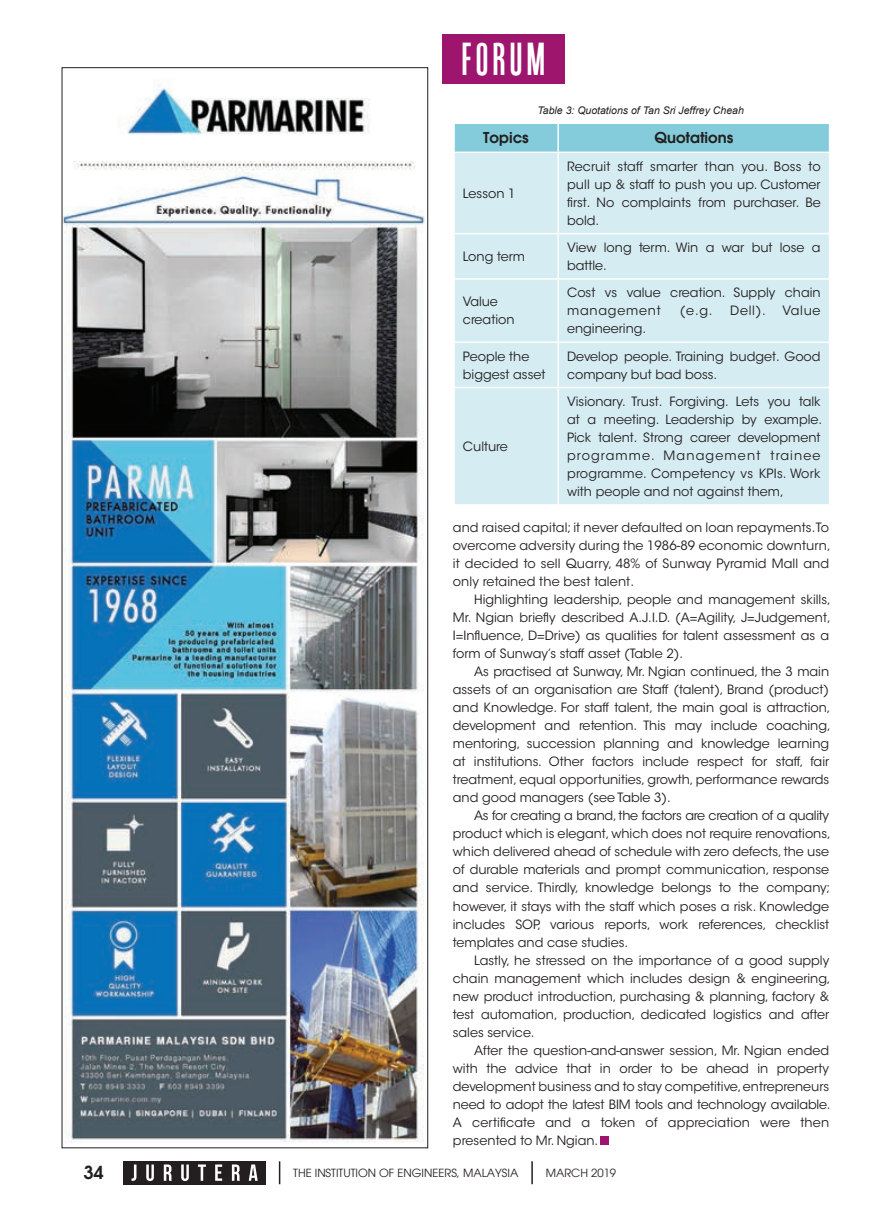
<style>
.page{position:relative;width:893px;height:1212px;background:#fff}
.page>*{position:absolute;margin:0;border:0;box-sizing:border-box;transform-origin:0 0}
.t1{font:45px "Tandelle";letter-spacing:.1em;color:#fff}
.t2{font:600 18px "Avant Garde";color:#231f20}
.A_title_new{font:600 15px "Avant Garde";color:#231f20}
.Article_subparagraph{font:12.75px/18px "ITC Avant Garde Std";color:#231f20;text-align:justify}
.A_title_new-2{font:12.75px/18px "ITC Avant Garde Std";color:#231f20}
.t3{font:11.25px "Avant Garde";color:#231f20}
.Article_paragraph{font:italic 10.5px "Arial";color:#231f20}
</style>
<div class="page">
<div style="left:123px;top:1161px;width:143px;height:23px;background:#231f20"></div>
<svg style="left:132px;top:1164px;width:126px;height:17px"></svg>
<svg style="left:279px;top:1161px;width:1px;height:23px"></svg>
<hr style="left:531px;top:1161px;width:2px;height:23px;background:#231f20">
<div style="left:442px;top:34px;width:123px;height:50px;background:#9e156e"></div>
<img style="left:64px;top:80px;width:361px;height:1063px">
<img style="left:139px;top:646px;width:142px;height:26px">
<img style="left:161px;top:625px;width:119px;height:27px">
<img style="left:147px;top:636px;width:34px;height:19px">
<div style="left:455px;top:153px;width:374px;height:351px;background:#d5ecf2"></div>
<svg style="left:455px;top:123px;width:375px;height:29px;background:#8acedc"></svg>
<hr style="left:557px;top:153px;width:2px;height:80px;background:#fff">
<hr style="left:453px;top:233px;width:105px;height:1px;background:#fff">
<hr style="left:558px;top:233px;width:272px;height:1px;background:#fff">
<hr style="left:557px;top:234px;width:2px;height:44px;background:#fff">
<hr style="left:453px;top:278px;width:105px;height:2px;background:#fff">
<hr style="left:558px;top:278px;width:272px;height:2px;background:#fff">
<hr style="left:557px;top:280px;width:2px;height:61px;background:#fff">
<hr style="left:453px;top:341px;width:105px;height:2px;background:#fff">
<hr style="left:558px;top:341px;width:272px;height:2px;background:#fff">
<hr style="left:557px;top:343px;width:2px;height:44px;background:#fff">
<hr style="left:453px;top:387px;width:105px;height:1px;background:#fff">
<hr style="left:558px;top:387px;width:272px;height:1px;background:#fff">
<hr style="left:557px;top:388px;width:2px;height:116px;background:#fff">
<div style="left:600px;top:1135px;width:9px;height:9px;background:#9e156e"></div>
<h1 class="t1" style="left:462px;top:34px;width:85px">FORUM</h1>
<p class="Article_paragraph" style="left:537px;top:103px;width:208px">Table 3: Quotations of Tan Sri Jeffrey Cheah</p>
<p class="A_title_new" style="left:483px;top:128px;width:47px">Topics</p>
<p class="A_title_new" style="left:654px;top:128px;width:80px">Quotations</p>
<p class="A_title_new-2" style="left:463px;top:184px;width:54px">Lesson 1</p>
<p class="A_title_new-2" style="left:567px;top:157px;width:255px;text-align:justify">Recruit staff smarter than you. Boss to pull up &amp; staff to push you up. Customer first. No complaints from purchaser. Be bold.</p>
<p class="A_title_new-2" style="left:463px;top:248px;width:64px">Long term</p>
<p class="A_title_new-2" style="left:567px;top:239px;width:255px">View long term. Win a war but lose a battle.</p>
<p class="A_title_new-2" style="left:463px;top:293px;width:53px">Value creation</p>
<p class="A_title_new-2" style="left:567px;top:284px;width:255px">Cost vs value creation. Supply chain management</p>
<p class="A_title_new-2" style="left:680px;top:302px;width:34px">(e.g.</p>
<p class="A_title_new-2" style="left:730px;top:302px;width:37px">Dell).</p>
<p class="A_title_new-2" style="left:783px;top:302px;width:40px">Value</p>
<p class="A_title_new-2" style="left:567px;top:320px;width:81px">engineering.</p>
<p class="A_title_new-2" style="left:463px;top:347px;width:84px">People the biggest asset</p>
<p class="A_title_new-2" style="left:567px;top:347px;width:255px">Develop people. Training budget. Good company but bad boss.</p>
<p class="A_title_new-2" style="left:567px;top:392px;width:257px;text-align:justify">Visionary. Trust. Forgiving. Lets you talk at a meeting. Leadership by example.<br>Pick talent. Strong career development programme. Management trainee programme. Competency vs KPIs. Work with people and not against them,</p>
<p class="Article_subparagraph" style="left:453px;top:519px;width:379px">and raised capital; it never defaulted on loan repayments.To overcome adversity during the 1986-89 economic downturn, it decided to sell Quarry, 48% of Sunway Pyramid Mall and only retained the best talent.</p>
<p class="Article_subparagraph" style="left:453px;top:591px;width:379px;text-align:left;text-indent:21px">Highlighting leadership, people and management skills, Mr. Ngian briefly described A.J.I.D. (A=Agility, J=Judgement, I=Influence, D=Drive) as qualities for talent assessment as a form of Sunway’s staff asset (Table 2).</p>
<p class="Article_subparagraph" style="left:453px;top:663px;width:379px;text-indent:21px">As practised at Sunway, Mr. Ngian continued, the 3 main assets of an organisation are Staff (talent), Brand (product) and Knowledge. For staff talent, the main goal is attraction, development and retention. This may include coaching, mentoring, succession planning and knowledge learning at institutions. Other factors include respect for staff, fair treatment, equal opportunities, growth, performance rewards and good managers (see Table 3).</p>
<p class="Article_subparagraph" style="left:453px;top:807px;width:379px;text-align:left;text-indent:21px">As for creating a brand, the factors are creation of a quality product which is elegant, which does not require renovations, which delivered ahead of schedule with zero defects, the use of durable materials and prompt communication, response and service. Thirdly, knowledge belongs to the company; however, it stays with the staff which poses a risk. Knowledge includes SOP, various reports, work references, checklist templates and case studies.</p>
<p class="Article_subparagraph" style="left:453px;top:951px;width:379px;text-indent:21px">Lastly, he stressed on the importance of a good supply chain management which includes design &amp; engineering, new product introduction, purchasing &amp; planning, factory &amp; test automation, production, dedicated logistics and after sales service.</p>
<p class="Article_subparagraph" style="left:453px;top:1041px;width:379px;text-indent:21px">After the question-and-answer session, Mr. Ngian ended with the advice that in order to be ahead in property development business and to stay competitive, entrepreneurs need to adopt the latest BIM tools and technology available.<br>A certificate and a token of appreciation were then presented to Mr. Ngian.</p>
<p class="A_title_new-2" style="left:463px;top:437px;width:46px">Culture</p>
<p class="t2" style="left:83px;top:1161px;width:22px">34</p>
<p class="t3" style="left:293px;top:1166px;width:227px">THE INSTITUTION OF ENGINEERS, MALAYSIA</p>
<p class="t3" style="left:546px;top:1166px;width:72px">MARCH 2019</p>
</div>
